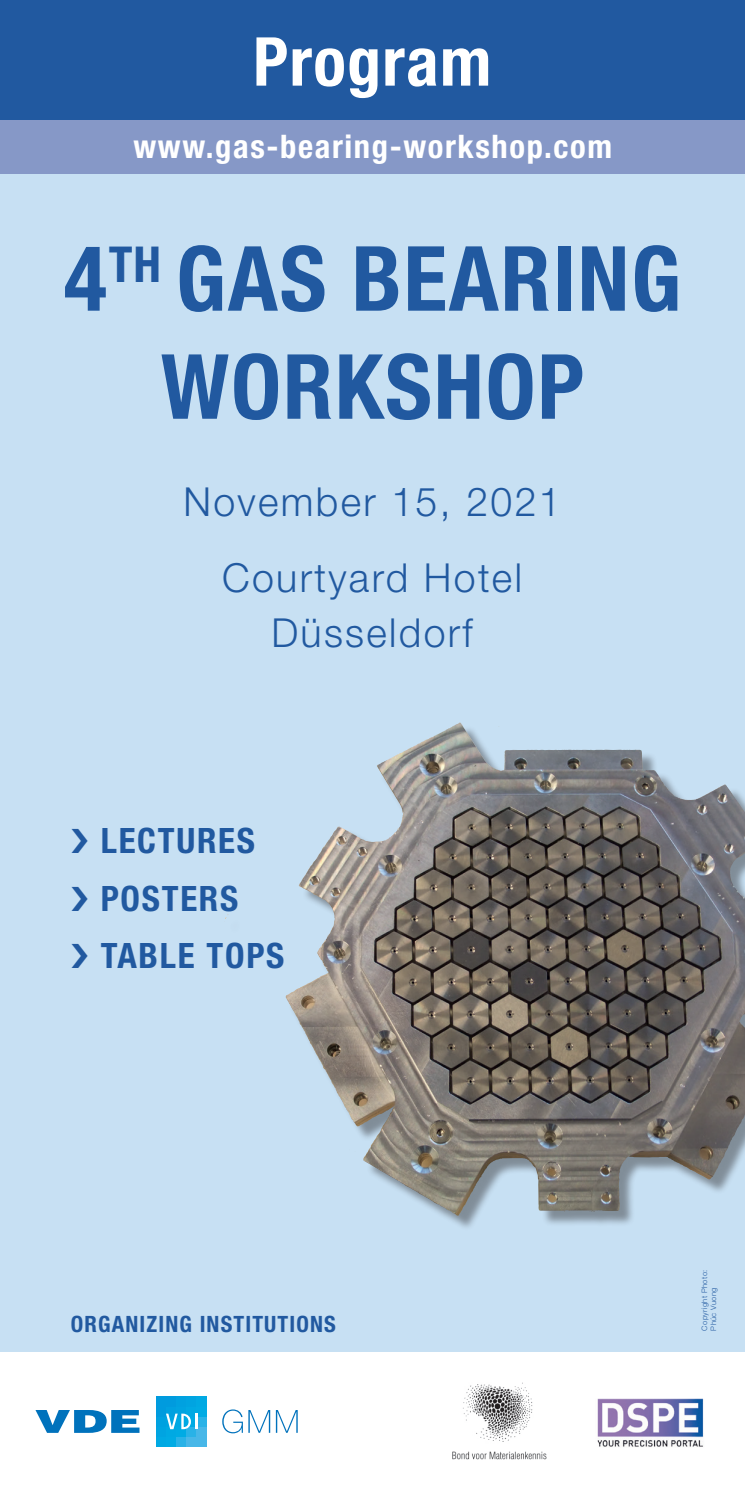
<style>
.page{position:relative;width:745px;height:1489px;background:#fff}
.page>*{position:absolute;margin:0;border:0;box-sizing:border-box;transform-origin:0 0}
.Überschrift{font:700 condensed 90px "Helvetica Neue LT Std";letter-spacing:.02em;color:#2159a0}
.Überschrift-2{font:700 condensed 67.5px "Helvetica Neue LT Std";letter-spacing:.02em;color:#fff}
.Fließtext_9pt_45_lig{font:300 40px "Helvetica Neue LT Std";letter-spacing:.06em;color:#2159a0}
.Überschrift-3{font:700 condensed 35px "Helvetica Neue LT Std";letter-spacing:.05em;color:#2159a0}
.Überschrift-4{font:700 condensed 32.5px "Helvetica Neue LT Std";letter-spacing:.05em;color:#fff}
.Überschrift-5{font:700 condensed 22.5px "Helvetica Neue LT Std";letter-spacing:.05em;color:#2159a0}
.Überschrift-6{font:300 7.5px "Helvetica Neue LT Std";letter-spacing:.05em;color:#2159a0}
</style>
<div class="page">
<div style="left:0;top:0;width:744px;height:1488px;background:#c7e0f3"></div>
<div style="left:0;top:0;width:744px;height:120px;background:#2159a0"></div>
<div style="left:0;top:120px;width:744px;height:54px;background:#8698c7"></div>
<div style="left:0;top:1351px;width:744px;height:137px;background:#fff"></div>
<div style="left:228px;top:725px;width:516px;height:506px;background:#231f20;opacity:.43"></div>
<img style="left:383px;top:723px;width:76px;height:38px">
<img style="left:452px;top:1382px;width:95px;height:78px">
<img style="left:597px;top:1398px;width:107px;height:49px">
<div style="left:156px;top:1436px;width:10px;height:10px;background:#00a9e3"></div>
<div style="left:166px;top:1436px;width:10px;height:10px;background:#00abe4"></div>
<div style="left:176px;top:1436px;width:11px;height:10px;background:#29b2e7"></div>
<div style="left:187px;top:1436px;width:10px;height:10px;background:#48b7e8"></div>
<div style="left:197px;top:1436px;width:10px;height:10px;background:#48b7e8"></div>
<div style="left:156px;top:1426px;width:10px;height:10px;background:#00a4e1"></div>
<div style="left:166px;top:1426px;width:10px;height:10px;background:#00a9e3"></div>
<div style="left:176px;top:1426px;width:11px;height:10px;background:#00abe4"></div>
<div style="left:187px;top:1426px;width:10px;height:10px;background:#29b2e7"></div>
<div style="left:197px;top:1426px;width:10px;height:10px;background:#48b7e8"></div>
<div style="left:156px;top:1405px;width:10px;height:11px;background:#009bde"></div>
<div style="left:166px;top:1405px;width:10px;height:11px;background:#00a1e0"></div>
<div style="left:176px;top:1405px;width:11px;height:11px;background:#00a4e1"></div>
<div style="left:187px;top:1405px;width:10px;height:11px;background:#00a9e3"></div>
<div style="left:197px;top:1405px;width:10px;height:11px;background:#00abe4"></div>
<div style="left:156px;top:1395px;width:10px;height:10px;background:#009bde"></div>
<div style="left:166px;top:1395px;width:10px;height:10px;background:#009bde"></div>
<div style="left:176px;top:1395px;width:11px;height:10px;background:#00a1e0"></div>
<div style="left:187px;top:1395px;width:10px;height:10px;background:#00a4e1"></div>
<svg style="left:35px;top:1409px;width:262px;height:24px"></svg>
<div style="left:197px;top:1395px;width:10px;height:10px;background:#00a9e3"></div>
<p class="Überschrift-2" style="left:253px;top:21px;width:239px">Program</p>
<p class="Überschrift-4" style="left:133px;top:127px;width:480px">www.gas-bearing-workshop.com</p>
<p class="Überschrift" style="left:64px;top:224px;width:618px">4<sup>TH</sup> GAS BEARING</p>
<p class="Überschrift" style="left:161px;top:332px;width:424px">WORKSHOP</p>
<p class="Fließtext_9pt_45_lig" style="left:183px;top:477px;width:378px">November 15, 2021</p>
<p class="Fließtext_9pt_45_lig" style="left:222px;top:553px;width:301px">Courtyard Hotel</p>
<p class="Fließtext_9pt_45_lig" style="left:271px;top:608px;width:203px">Düsseldorf</p>
<p class="Überschrift-3" style="left:101px;top:819px;width:156px">LECTURES</p>
<p class="Überschrift-3" style="left:101px;top:876px;width:139px">POSTERS</p>
<p class="Überschrift-3" style="left:101px;top:934px;width:185px">TABLE TOPS</p>
<p class="Überschrift-5" style="left:71px;top:1310px;width:266px">ORGANIZING INSTITUTIONS</p>
<p class="Überschrift-6" style="left:699px;top:1330px;width:62px;rotate:-90deg">Copyright Photo:</p>
<p class="Überschrift-6" style="left:708px;top:1330px;width:44px;rotate:-90deg">Phúc Vuong</p>
</div>
